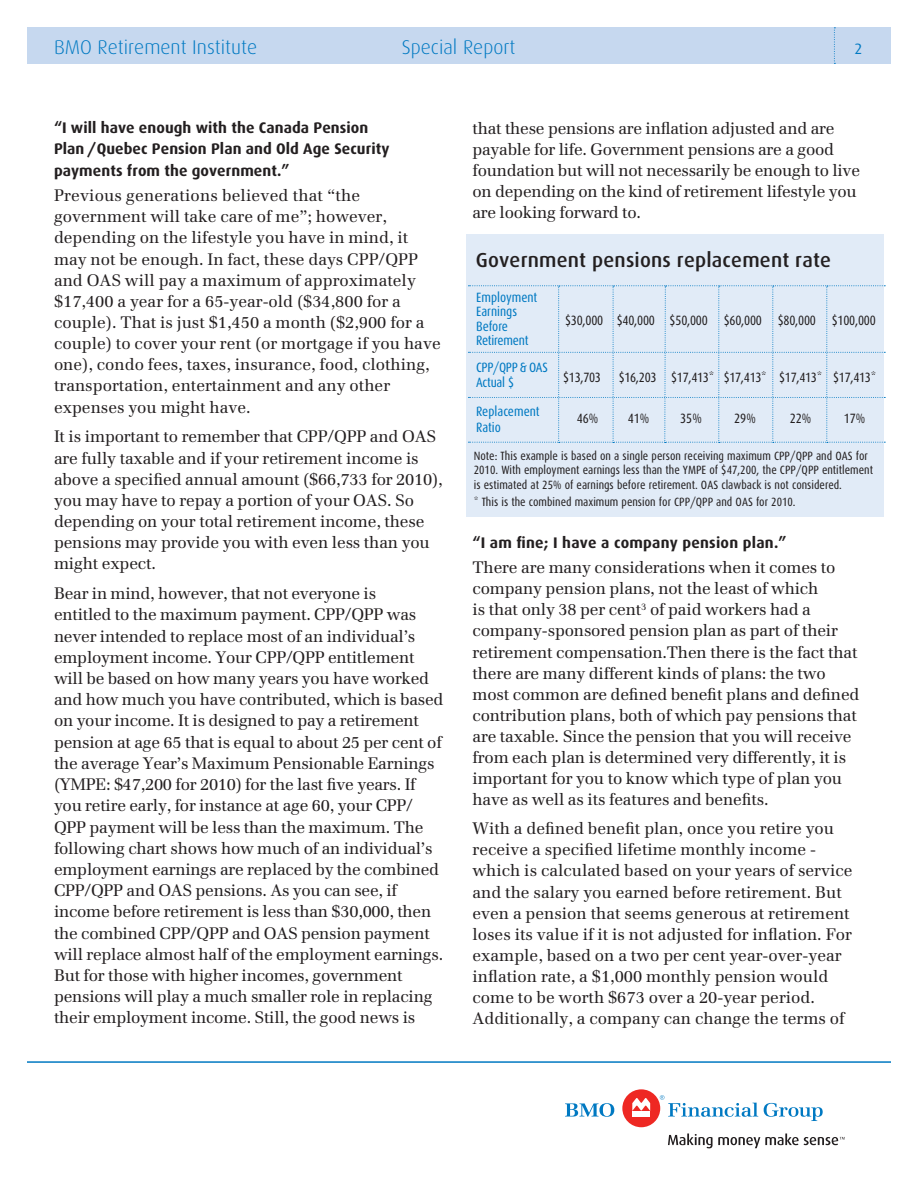
<style>
.page{position:relative;width:918px;height:1188px;background:#fff}
.page>*{position:absolute;margin:0;border:0;box-sizing:border-box;transform-origin:0 0}
.t1{font:500 20.25px "Dax";letter-spacing:.01em;color:#231f20}
.ETF___text_in_banner{font:300 19.8px "Dax";color:#0079c2}
.t2{font:16.5px/21.1px "Emona";letter-spacing:-.01em;color:#231f20}
.t3{font:700 15.3px/21.1px "Dax";letter-spacing:.005em;color:#231f20}
.ETF___text_in_banner-2{font:15px "Dax";color:#0079c2}
.t4{font:13.5px "Dax Condensed";letter-spacing:-.015em;color:#231f20}
.t5{font:13.5px/14.4px "Dax Condensed";letter-spacing:-.01em;color:#0079c2}
.t6{font:12px/14.2px "Dax Condensed";color:#231f20}
</style>
<div class="page">
<div style="left:27px;top:27px;width:864px;height:37px;background:#c6d8ef"></div>
<svg style="left:834px;top:27px;width:1px;height:37px"></svg>
<div style="left:466px;top:234px;width:418px;height:282px;background:#e1ebf7"></div>
<svg style="left:468px;top:285px;width:417px;height:158px"></svg>
<svg style="left:668px;top:1134px;width:177px;height:14px"></svg>
<div style="left:622px;top:1089px;width:38px;height:38px;background:#ee2823;border-radius:50%"></div>
<div style="left:632px;top:1111px;width:18px;height:6px;background:#fff"></div>
<svg style="left:632px;top:1098px;width:18px;height:13px"></svg>
<svg style="left:764px;top:1103px;width:59px;height:18px"></svg>
<svg style="left:565px;top:1103px;width:49px;height:14px"></svg>
<svg style="left:660px;top:1095px;width:98px;height:22px"></svg>
<hr style="left:27px;top:1061px;width:864px;height:2px;background:#0079c2">
<p class="ETF___text_in_banner" style="left:54px;top:36px;width:205px">BMO Retirement Institute</p>
<p class="ETF___text_in_banner" style="left:402px;top:36px;width:115px">Special Report</p>
<p class="ETF___text_in_banner-2" style="left:855px;top:40px;width:9px">2</p>
<p class="t3" style="left:54px;top:118px;width:337px">“I will have enough with the Canada Pension<br>Plan /Quebec Pension Plan and Old Age Security payments from the government.”</p>
<p class="t2" style="left:54px;top:185px;width:388px">Previous generations believed that “the government will take care of me”; however, depending on the lifestyle you have in mind, it may not be enough. In fact, these days CPP/QPP and OAS will pay a maximum of approximately $17,400 a year for a 65-year-old ($34,800 for a couple). That is just $1,450 a month ($2,900 for a couple) to cover your rent (or mortgage if you have one), condo fees, taxes, insurance, food, clothing, transportation, entertainment and any other expenses you might have.</p>
<p class="t2" style="left:54px;top:426px;width:390px">It is important to remember that CPP/QPP and OAS are fully taxable and if your retirement income is above a specified annual amount ($66,733 for 2010), you may have to repay a portion of your OAS. So depending on your total retirement income, these pensions may provide you with even less than you might expect.</p>
<p class="t2" style="left:54px;top:583px;width:391px">Bear in mind, however, that not everyone is<br>entitled to the maximum payment. CPP/QPP was never intended to replace most of an individual’s employment income. Your CPP/QPP entitlement will be based on how many years you have worked and how much you have contributed, which is based on your income. It is designed to pay a retirement pension at age 65 that is equal to about 25 per cent of the average Year’s Maximum Pensionable Earnings (YMPE: $47,200 for 2010) for the last five years. If you retire early, for instance at age 60, your CPP/ QPP payment will be less than the maximum. The following chart shows how much of an individual’s employment earnings are replaced by the combined CPP/QPP and OAS pensions. As you can see, if income before retirement is less than $30,000, then the combined CPP/QPP and OAS pension payment will replace almost half of the employment earnings.<br>But for those with higher incomes, government pensions will play a much smaller role in replacing their employment income. Still, the good news is</p>
<p class="t2" style="left:472px;top:118px;width:389px">that these pensions are inflation adjusted and are payable for life. Government pensions are a good foundation but will not necessarily be enough to live on depending on the kind of retirement lifestyle you are looking forward to.</p>
<p class="t1" style="left:476px;top:248px;width:357px">Government pensions replacement rate</p>
<p class="t5" style="left:476px;top:290px;width:63px">Employment<br>Earnings<br>Before</p>
<p class="t4" style="left:565px;top:313px;width:312px">$30,000 $40,000 $50,000 $60,000 $80,000 $100,000</p>
<p class="t5" style="left:476px;top:334px;width:54px">Retirement</p>
<p class="t5" style="left:476px;top:361px;width:73px">CPP/QPP &amp; OAS<br>Actual $</p>
<p class="t4" style="left:563px;top:370px;width:39px">$13,703</p>
<p class="t4" style="left:619px;top:370px;width:259px">$16,203 $17,413* $17,413* $17,413* $17,413*</p>
<p class="t5" style="left:476px;top:404px;width:65px;line-height:16.2px">Replacement<br>Ratio</p>
<p class="t4" style="left:577px;top:411px;width:23px">46%</p>
<p class="t4" style="left:628px;top:411px;width:23px">41%</p>
<p class="t4" style="left:680px;top:411px;width:23px">35%</p>
<p class="t4" style="left:734px;top:411px;width:23px">29%</p>
<p class="t4" style="left:790px;top:411px;width:23px">22%</p>
<p class="t4" style="left:844px;top:411px;width:23px">17%</p>
<p class="t6" style="left:474px;top:449px;width:401px">Note: This example is based on a single person receiving maximum CPP/QPP and OAS for<br>2010. With employment earnings less than the YMPE of $47,200, the CPP/QPP entitlement is estimated at 25% of earnings before retirement. OAS clawback is not considered.</p>
<p class="t6" style="left:474px;top:495px;width:323px">* This is the combined maximum pension for CPP/QPP and OAS for 2010.</p>
<p class="t3" style="left:472px;top:532px;width:316px">“I am fine; I have a company pension plan.”</p>
<p class="t2" style="left:472px;top:557px;width:388px">There are many considerations when it comes to company pension plans, not the least of which<br>is that only 38 per cent<sup>3</sup> of paid workers had a company-sponsored pension plan as part of their retirement compensation.Then there is the fact that there are many different kinds of plans: the two most common are defined benefit plans and defined contribution plans, both of which pay pensions that are taxable. Since the pension that you will receive from each plan is determined very differently, it is important for you to know which type of plan you have as well as its features and benefits.</p>
<p class="t2" style="left:473px;top:818px;width:382px">With a defined benefit plan, once you retire you receive a specified lifetime monthly income - which is calculated based on your years of service and the salary you earned before retirement. But even a pension that seems generous at retirement loses its value if it is not adjusted for inflation. For example, based on a two per cent year-over-year inflation rate, a $1,000 monthly pension would come to be worth $673 over a 20-year period.<br>Additionally, a company can change the terms of</p>
</div>
